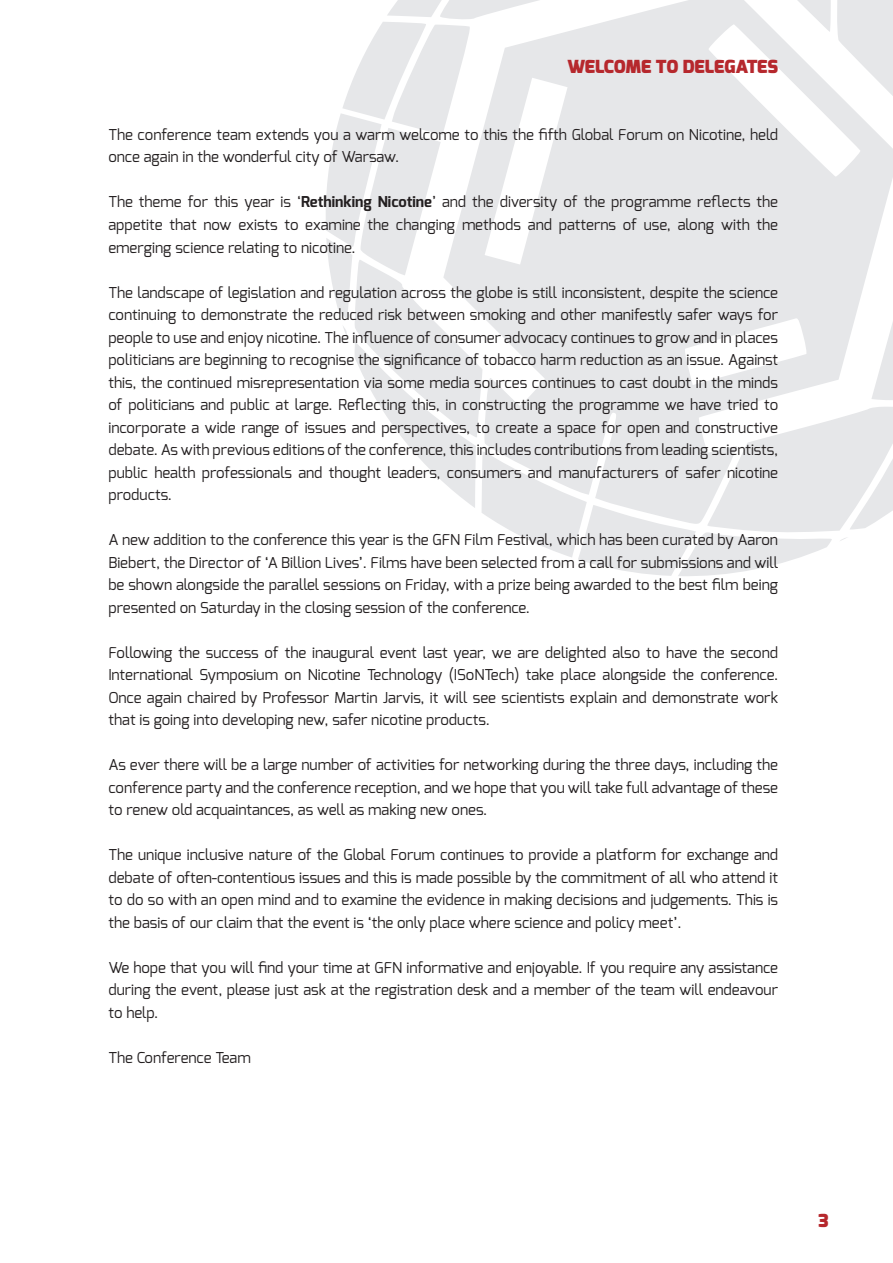
<style>
.page{position:relative;width:893px;height:1263px;background:#fff}
.page>*{position:absolute;margin:0;border:0;box-sizing:border-box;transform-origin:0 0}
.Page_Heading_KAC_Red{font:900 18px "Exo";letter-spacing:-.02em;color:#b6282d}
.SPOT_Orange_Title{font:900 18px "Exo";color:#b6282d}
.Chair_Message{font:15px/22.5px "Exo";color:#231f20;text-align:justify}
.s1{font-weight:700}
</style>
<div class="page">
<svg style="left:326px;top:0;width:567px;height:576px;fill:#e6e7e9"></svg>
<p class="Page_Heading_KAC_Red" style="left:567px;top:55px;width:212px">WELCOME TO DELEGATES</p>
<p class="Chair_Message" style="left:108px;top:123px;width:671px">The conference team extends you a warm welcome to this the fifth Global Forum on Nicotine, held once again in the wonderful city of Warsaw.</p>
<p class="Chair_Message" style="left:108px;top:191px;width:671px">The theme for this year is ‘<span class="s1">Rethinking Nicotine</span>’ and the diversity of the programme reflects the appetite that now exists to examine the changing methods and patterns of use, along with the emerging science relating to nicotine.</p>
<p class="Chair_Message" style="left:108px;top:281px;width:671px">The landscape of legislation and regulation across the globe is still inconsistent, despite the science continuing to demonstrate the reduced risk between smoking and other manifestly safer ways for people to use and enjoy nicotine. The influence of consumer advocacy continues to grow and in places politicians are beginning to recognise the significance of tobacco harm reduction as an issue. Against this, the continued misrepresentation via some media sources continues to cast doubt in the minds of politicians and public at large. Reflecting this, in constructing the programme we have tried to incorporate a wide range of issues and perspectives, to create a space for open and constructive debate. As with previous editions of the conference, this includes contributions from leading scientists, public health professionals and thought leaders, consumers and manufacturers of safer nicotine products.</p>
<p class="Chair_Message" style="left:108px;top:528px;width:671px">A new addition to the conference this year is the GFN Film Festival, which has been curated by Aaron Biebert, the Director of ‘A Billion Lives’. Films have been selected from a call for submissions and will be shown alongside the parallel sessions on Friday, with a prize being awarded to the best film being presented on Saturday in the closing session of the conference.</p>
<p class="Chair_Message" style="left:108px;top:641px;width:671px">Following the success of the inaugural event last year, we are delighted also to have the second International Symposium on Nicotine Technology (ISoNTech) take place alongside the conference.<br>Once again chaired by Professor Martin Jarvis, it will see scientists explain and demonstrate work that is going into developing new, safer nicotine products.</p>
<p class="Chair_Message" style="left:108px;top:753px;width:671px">As ever there will be a large number of activities for networking during the three days, including the conference party and the conference reception, and we hope that you will take full advantage of these to renew old acquaintances, as well as making new ones.</p>
<p class="Chair_Message" style="left:108px;top:843px;width:671px">The unique inclusive nature of the Global Forum continues to provide a platform for exchange and debate of often-contentious issues and this is made possible by the commitment of all who attend it to do so with an open mind and to examine the evidence in making decisions and judgements. This is the basis of our claim that the event is ‘the only place where science and policy meet’.</p>
<p class="Chair_Message" style="left:108px;top:956px;width:671px">We hope that you will find your time at GFN informative and enjoyable. If you require any assistance during the event, please just ask at the registration desk and a member of the team will endeavour to help.</p>
<p class="Chair_Message" style="left:108px;top:1046px;width:144px">The Conference Team</p>
<p class="SPOT_Orange_Title" style="left:818px;top:1209px;width:12px">3</p>
</div>
